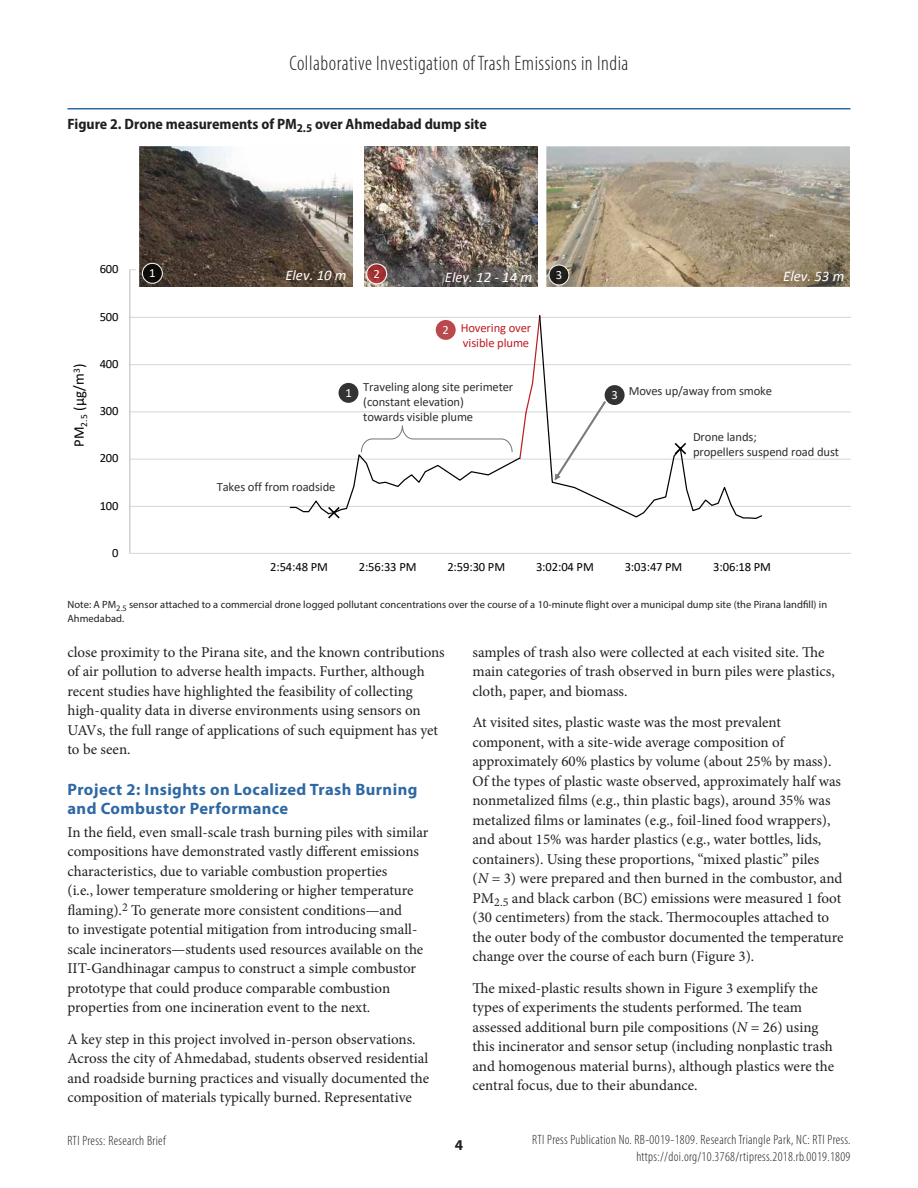
<style>
.page{position:relative;width:918px;height:1188px;background:#fff}
.page>*{position:absolute;margin:0;border:0;box-sizing:border-box;transform-origin:0 0}
.t1{font:300 condensed 21px "Myriad Pro";letter-spacing:.025em;color:#231f20}
.head1{font:700 16.5px/19.5px "Myriad Pro";letter-spacing:.025em;color:#2f68a4}
.body-text{font:15px/19.5px "Minion Pro";color:#231f20}
.figure-title{font:700 semi-condensed 15px "Myriad Pro";color:#231f20}
.t2{font:700 15px "Myriad Pro";color:#231f20}
.t3{font:italic 14.7px "Calibri";color:#fff}
.t4{font:14.7px "Calibri";color:#000}
.t5{font:300 condensed 13.5px/16.5px "Myriad Pro";letter-spacing:.025em;color:#231f20;text-align:right}
.t6{font:12.6px/14.7px "Calibri";letter-spacing:-.01em;color:#303030}
.t7{font:12.6px "Calibri";letter-spacing:-.01em;color:#000}
.t8{font:12.6px/14.5px "Calibri";letter-spacing:-.01em;color:#bc1e24}
.t9{font:12.6px "Calibri";color:#fff}
.fig-table-note-flush{font:10.5px/13.5px "Myriad Pro";letter-spacing:.005em;color:#231f20}
.s1{font-style:italic}
</style>
<div class="page">
<hr style="left:68px;top:108px;width:782px;height:2px;background:#2f68a4">
<hr style="left:130px;top:553px;width:721px;height:1px;background:#d8d8d8">
<hr style="left:130px;top:506px;width:721px;height:1px;background:#d8d8d8">
<hr style="left:130px;top:459px;width:721px;height:1px;background:#d8d8d8">
<hr style="left:130px;top:411px;width:721px;height:1px;background:#d8d8d8">
<hr style="left:130px;top:364px;width:721px;height:1px;background:#d8d8d8">
<hr style="left:130px;top:317px;width:721px;height:1px;background:#d8d8d8">
<hr style="left:130px;top:269px;width:721px;height:1px;background:#d8d8d8">
<hr style="left:129px;top:270px;width:1px;height:283px;background:#bebdbd">
<svg style="left:289px;top:315px;width:474px;height:204px"></svg>
<svg style="left:326px;top:505px;width:15px;height:14px"></svg>
<svg style="left:673px;top:441px;width:15px;height:15px"></svg>
<svg style="left:555px;top:401px;width:51px;height:79px"></svg>
<svg style="left:360px;top:425px;width:153px;height:28px"></svg>
<svg style="left:136px;top:262px;width:715px;height:20px"></svg>
<img style="left:140px;top:146px;width:212px;height:140px">
<img style="left:365px;top:147px;width:172px;height:120px">
<img style="left:365px;top:267px;width:172px;height:20px">
<img style="left:547px;top:147px;width:302px;height:140px">
<div style="left:142px;top:263px;width:20px;height:20px;background:#000;border-radius:50%;opacity:.8"></div>
<div style="left:142px;top:263px;width:21px;height:21px;border:1px solid #f2f2f2;border-radius:50%"></div>
<div style="left:367px;top:264px;width:20px;height:20px;background:#a81c20;border-radius:50%;opacity:.8"></div>
<div style="left:366px;top:263px;width:21px;height:21px;border:1px solid #fff;border-radius:50%"></div>
<div style="left:436px;top:320px;width:20px;height:20px;background:#b9494c;border-radius:50%"></div>
<div style="left:339px;top:383px;width:19px;height:20px;background:#333;border-radius:50%"></div>
<div style="left:549px;top:265px;width:20px;height:20px;background:#000;border-radius:50%;opacity:.8"></div>
<div style="left:548px;top:265px;width:21px;height:20px;border:1px solid #f2f2f2;border-radius:50%"></div>
<div style="left:605px;top:385px;width:20px;height:20px;background:#000;border-radius:50%;opacity:.8"></div>
<h1 class="t1" style="left:289px;top:50px;width:341px">Collaborative Investigation of Trash Emissions in India</h1>
<p class="figure-title" style="left:68px;top:114px;width:421px">Figure 2. Drone measurements of PM<sub>2.5</sub> over Ahmedabad dump site</p>
<p class="t7" style="left:100px;top:260px;width:20px">600</p>
<p class="t7" style="left:100px;top:308px;width:20px">500</p>
<p class="t4" style="left:69px;top:447px;width:85px;rotate:-90deg">PM<sub>2.5</sub> (µg/m<sup>3</sup>)</p>
<p class="t7" style="left:100px;top:355px;width:20px">400</p>
<p class="t7" style="left:100px;top:402px;width:20px">300</p>
<p class="t7" style="left:100px;top:449px;width:20px">200</p>
<p class="t7" style="left:100px;top:497px;width:20px">100</p>
<p class="t7" style="left:112px;top:544px;width:8px">0</p>
<p class="t9" style="left:149px;top:265px;width:8px">1</p>
<p class="t9" style="left:374px;top:265px;width:8px">2</p>
<p class="t3" style="left:285px;top:265px;width:63px">Elev. 10 m</p>
<p class="t3" style="left:445px;top:267px;width:89px">Elev. 12 - 14 m</p>
<p class="t3" style="left:783px;top:266px;width:63px">Elev. 53 m</p>
<p class="t9" style="left:556px;top:266px;width:8px">3</p>
<p class="t9" style="left:443px;top:321px;width:8px">2</p>
<p class="t8" style="left:461px;top:321px;width:72px">Hovering over visible plume</p>
<p class="t9" style="left:345px;top:384px;width:8px">1</p>
<p class="t6" style="left:363px;top:380px;width:152px">Traveling along site perimeter (constant elevation)<br>towards visible plume</p>
<p class="t6" style="left:217px;top:479px;width:120px">Takes off from roadside</p>
<p class="t9" style="left:612px;top:386px;width:8px">3</p>
<p class="t6" style="left:629px;top:384px;width:145px">Moves up/away from smoke</p>
<p class="t6" style="left:693px;top:429px;width:148px">Drone lands;<br>propellers suspend road dust</p>
<p class="t7" style="left:270px;top:558px;width:59px">2:54:48 PM</p>
<p class="t7" style="left:359px;top:558px;width:59px">2:56:33 PM</p>
<p class="t7" style="left:447px;top:558px;width:59px">2:59:30 PM</p>
<p class="t7" style="left:536px;top:558px;width:59px">3:02:04 PM</p>
<p class="t7" style="left:625px;top:558px;width:59px">3:03:47 PM</p>
<p class="t7" style="left:713px;top:558px;width:59px">3:06:18 PM</p>
<p class="fig-table-note-flush" style="left:68px;top:598px;width:761px">Note: A PM<sub>2.5</sub> sensor attached to a commercial drone logged pollutant concentrations over the course of a 10-minute flight over a municipal dump site (the Pirana landfill) in<br>Ahmedabad.</p>
<p class="body-text" style="left:68px;top:642px;width:379px">close proximity to the Pirana site, and the known contributions of air pollution to adverse health impacts. Further, although recent studies have highlighted the feasibility of collecting high-quality data in diverse environments using sensors on UAVs, the full range of applications of such equipment has yet to be seen.</p>
<p class="head1" style="left:68px;top:779px;width:351px">Project 2: Insights on Localized Trash Burning and Combustor Performance</p>
<p class="body-text" style="left:67px;top:822px;width:362px">In the field, even small-scale trash burning piles with similar compositions have demonstrated vastly different emissions characteristics, due to variable combustion properties<br>(i.e., lower temperature smoldering or higher temperature flaming).<sup>2</sup> To generate more consistent conditions—and<br>to investigate potential mitigation from introducing small&shy;scale incinerators—students used resources available on the IIT-Gandhinagar campus to construct a simple combustor prototype that could produce comparable combustion properties from one incineration event to the next.</p>
<p class="body-text" style="left:67px;top:1029px;width:363px">A key step in this project involved in-person observations.<br>Across the city of Ahmedabad, students observed residential and roadside burning practices and visually documented the composition of materials typically burned. Representative</p>
<p class="body-text" style="left:472px;top:642px;width:364px">samples of trash also were collected at each visited site. The main categories of trash observed in burn piles were plastics, cloth, paper, and biomass.</p>
<p class="body-text" style="left:472px;top:713px;width:373px">At visited sites, plastic waste was the most prevalent component, with a site-wide average composition of approximately 60% plastics by volume (about 25% by mass).<br>Of the types of plastic waste observed, approximately half was nonmetalized films (e.g., thin plastic bags), around 35% was metalized films or laminates (e.g., foil-lined food wrappers), and about 15% was harder plastics (e.g., water bottles, lids, containers). Using these proportions, “mixed plastic” piles<br>(<span class="s1">N</span> = 3) were prepared and then burned in the combustor, and PM<sub>2.5</sub> and black carbon (BC) emissions were measured 1 foot (30 centimeters) from the stack. Thermocouples attached to the outer body of the combustor documented the temperature change over the course of each burn (Figure 3).</p>
<p class="body-text" style="left:473px;top:978px;width:363px">The mixed-plastic results shown in Figure 3 exemplify the types of experiments the students performed. The team assessed additional burn pile compositions (<span class="s1">N</span> = 26) using this incinerator and sensor setup (including nonplastic trash and homogenous material burns), although plastics were the central focus, due to their abundance.</p>
<p class="t5" style="left:68px;top:1132px;width:100px">RTI Press: Research Brief</p>
<p class="t2" style="left:455px;top:1135px;width:10px">4</p>
<p class="t5" style="left:532px;top:1131px;width:320px">RTI Press Publication No. RB-0019-1809. Research Triangle Park, NC: RTI Press. https://doi.org/10.3768/rtipress.2018.rb.0019.1809</p>
</div>
